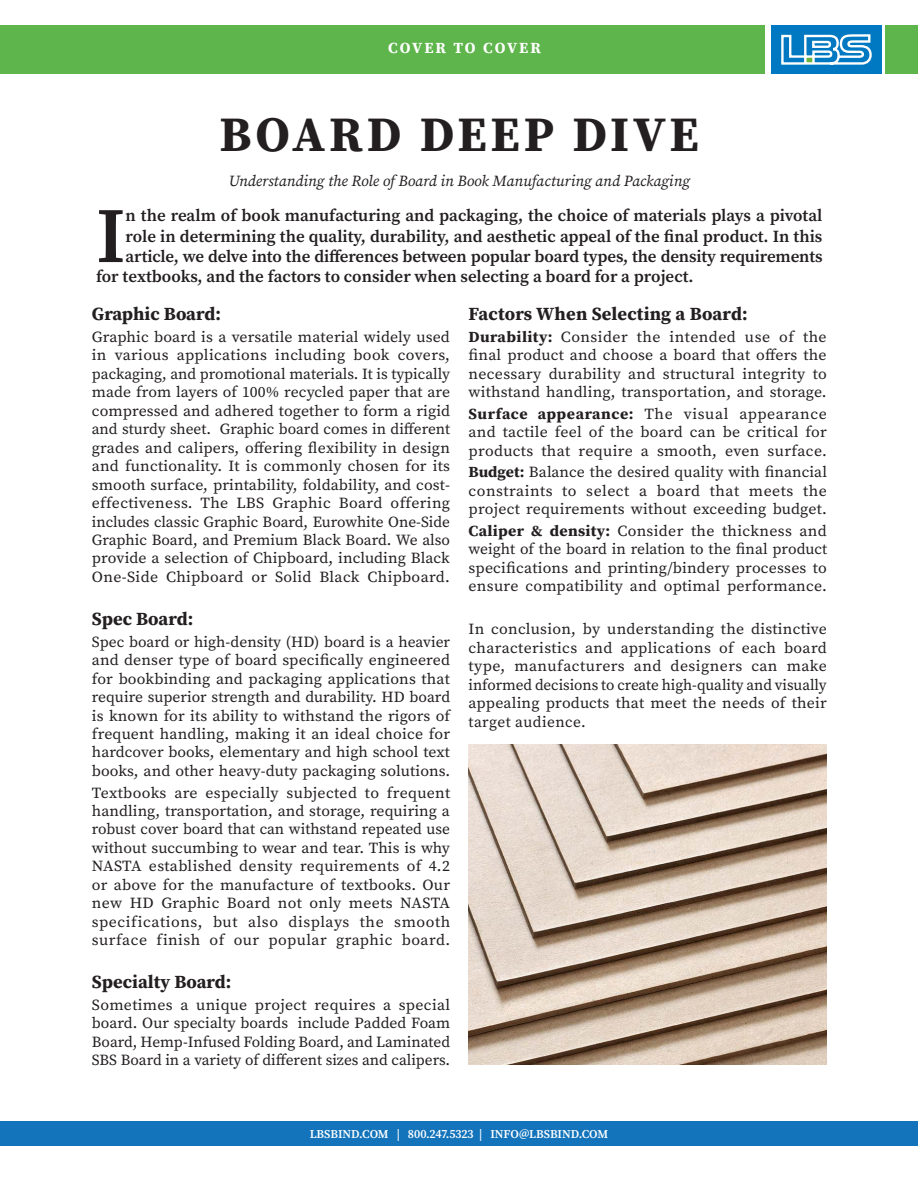
<style>
.page{position:relative;width:918px;height:1188px;background:#fff}
.page>*{position:absolute;margin:0;border:0;box-sizing:border-box;transform-origin:0 0}
.Section_Header_-_14pt_Align_Left_DROP_CA{font:600 78.3px "Source Serif Pro";color:#231f20}
.Headline_-_32pt_Bold{font:700 49.2px "Source Serif Pro";letter-spacing:.08em;color:#231f20}
.Body_Text__-_Justified{font:700 18.45px "Source Serif Pro";color:#231f20}
.Section_Header_-_14pt_Align_Left_DROP_CA-2{font:600 16.95px "Source Serif Pro";color:#231f20}
.Body_Text__-_Justified-2{font:15.45px/18.5px "Source Serif Pro";letter-spacing:.015em;color:#231f20;text-align:justify}
.Title_Pull_Text_-_Centered{font:italic 15.45px "Source Serif Variable";color:#231f20}
.Title_Pull_Text{font:15.45px "Source Serif Variable";letter-spacing:.125em;color:#fff}
.Body_Text_-_No_Drop_Cap{font:600 12px "Source Serif Pro";letter-spacing:-.01em;color:#fff}
.s1{font-weight:700}
</style>
<div class="page">
<div style="left:0;top:1122px;width:918px;height:24px;background:#1374bb"></div>
<div style="left:0;top:25px;width:765px;height:48px;background:#5eb54b"></div>
<img style="left:469px;top:745px;width:357px;height:320px">
<div style="left:771px;top:25px;width:110px;height:48px;background:#0079c2"></div>
<svg style="left:781px;top:34px;width:91px;height:31px"></svg>
<div style="left:886px;top:25px;width:32px;height:48px;background:#5eb54b"></div>
<p class="Title_Pull_Text" style="left:388px;top:37px;width:154px">COVER TO COVER</p>
<p class="Headline_-_32pt_Bold" style="left:220px;top:100px;width:481px">BOARD DEEP DIVE</p>
<p class="Title_Pull_Text_-_Centered" style="left:229px;top:170px;width:463px">Understanding the Role of Board in Book Manufacturing and Packaging</p>
<p class="Section_Header_-_14pt_Align_Left_DROP_CA" style="left:96px;top:183px;width:31px">I</p>
<p class="Section_Header_-_14pt_Align_Left_DROP_CA-2" style="left:126px;top:204px;width:698px">n the realm of book manufacturing and packaging, the choice of materials plays a pivotal</p>
<p class="Section_Header_-_14pt_Align_Left_DROP_CA-2" style="left:126px;top:225px;width:698px">role in determining the quality, durability, and aesthetic appeal of the final product. In this</p>
<p class="Section_Header_-_14pt_Align_Left_DROP_CA-2" style="left:126px;top:245px;width:698px">article, we delve into the differences between popular board types, the density requirements</p>
<p class="Section_Header_-_14pt_Align_Left_DROP_CA-2" style="left:96px;top:265px;width:599px">for textbooks, and the factors to consider when selecting a board for a project.</p>
<p class="Body_Text__-_Justified" style="left:92px;top:301px;width:131px">Graphic Board:</p>
<p class="Body_Text__-_Justified-2" style="left:92px;top:327px;width:360px">Graphic board is a versatile material widely used in various applications including book covers, packaging, and promotional materials. It is typically made from layers of 100% recycled paper that are compressed and adhered together to form a rigid and sturdy sheet. Graphic board comes in different grades and calipers, offering flexibility in design and functionality. It is commonly chosen for its smooth surface, printability, foldability, and cost&shy;effectiveness. The LBS Graphic Board offering includes classic Graphic Board, Eurowhite One-Side Graphic Board, and Premium Black Board. We also provide a selection of Chipboard, including Black One-Side Chipboard or Solid Black Chipboard.</p>
<p class="Body_Text__-_Justified" style="left:92px;top:606px;width:103px">Spec Board:</p>
<p class="Body_Text__-_Justified-2" style="left:92px;top:632px;width:360px">Spec board or high-density (HD) board is a heavier and denser type of board specifically engineered for bookbinding and packaging applications that require superior strength and durability. HD board is known for its ability to withstand the rigors of frequent handling, making it an ideal choice for hardcover books, elementary and high school text books, and other heavy-duty packaging solutions.</p>
<p class="Body_Text__-_Justified-2" style="left:92px;top:783px;width:360px">Textbooks are especially subjected to frequent handling, transportation, and storage, requiring a robust cover board that can withstand repeated use without succumbing to wear and tear. This is why NASTA established density requirements of 4.2 or above for the manufacture of textbooks. Our new HD Graphic Board not only meets NASTA specifications, but also displays the smooth surface finish of our popular graphic board.</p>
<p class="Body_Text__-_Justified" style="left:92px;top:970px;width:141px">Specialty Board:</p>
<p class="Body_Text__-_Justified-2" style="left:92px;top:996px;width:360px">Sometimes a unique project requires a special board. Our specialty boards include Padded Foam Board, Hemp-Infused Folding Board, and Laminated SBS Board in a variety of different sizes and calipers.</p>
<p class="Body_Text__-_Justified" style="left:469px;top:301px;width:281px">Factors When Selecting a Board:</p>
<p class="Body_Text__-_Justified-2" style="left:469px;top:327px;width:360px"><span class="s1">Durability:</span> Consider the intended use of the final product and choose a board that offers the necessary durability and structural integrity to withstand handling, transportation, and storage.</p>
<p class="Body_Text__-_Justified-2" style="left:469px;top:404px;width:360px"><span class="s1">Surface appearance:</span> The visual appearance and tactile feel of the board can be critical for products that require a smooth, even surface.</p>
<p class="Body_Text__-_Justified-2" style="left:469px;top:463px;width:360px"><span class="s1">Budget:</span> Balance the desired quality with financial constraints to select a board that meets the project requirements without exceeding budget.</p>
<p class="Body_Text__-_Justified-2" style="left:469px;top:521px;width:360px"><span class="s1">Caliper &amp; density:</span> Consider the thickness and weight of the board in relation to the final product specifications and printing/bindery processes to ensure compatibility and optimal performance.</p>
<p class="Body_Text__-_Justified-2" style="left:469px;top:620px;width:360px">In conclusion, by understanding the distinctive characteristics and applications of each board type, manufacturers and designers can make informed decisions to create high-quality and visually appealing products that meet the needs of their target audience.</p>
<p class="Body_Text_-_No_Drop_Cap" style="left:310px;top:1126px;width:300px">LBSBIND.COM | 800.247.5323 | INFO@LBSBIND.COM</p>
</div>
